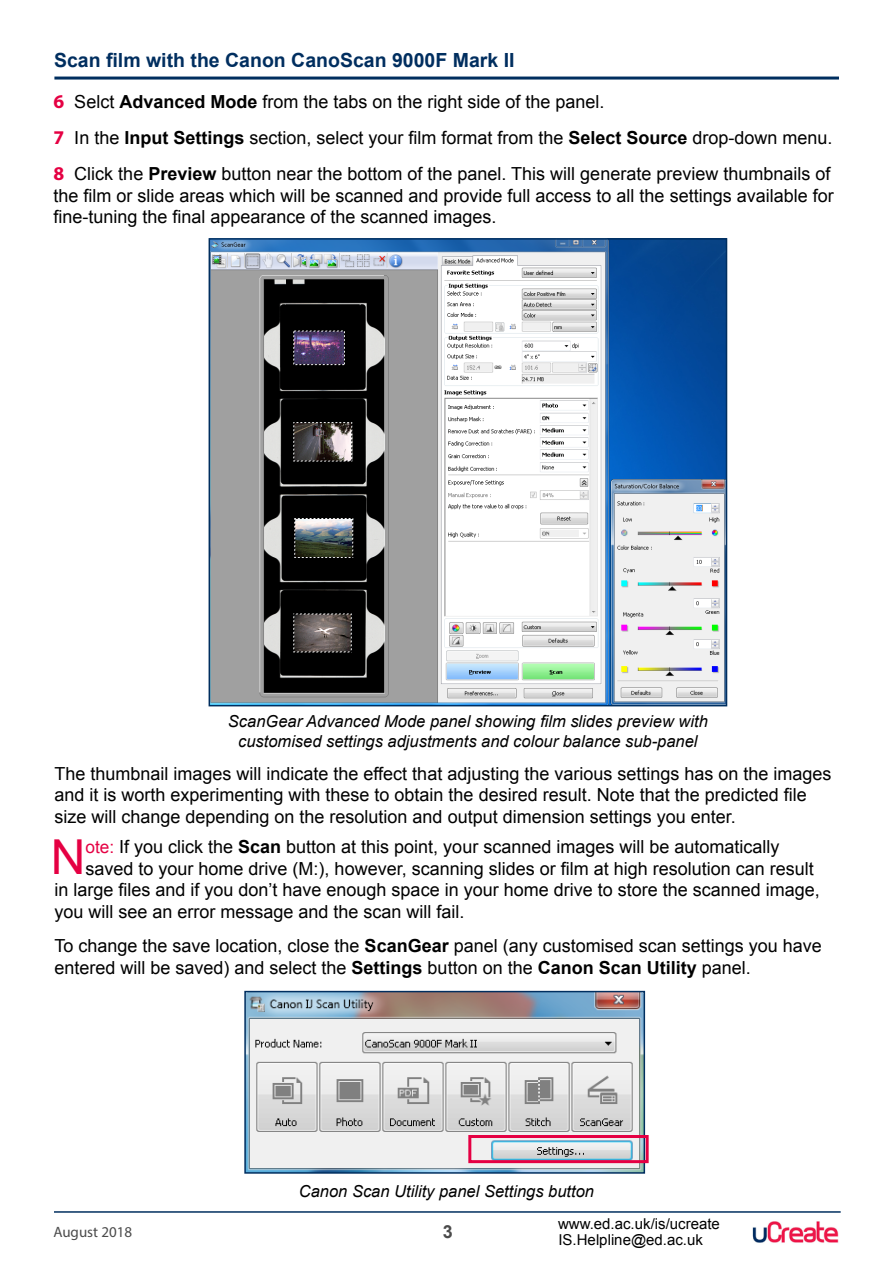
<style>
.page{position:relative;width:893px;height:1263px;background:#fff}
.page>*{position:absolute;margin:0;border:0;box-sizing:border-box;transform-origin:0 0}
.note_box{font:48.15px "Arial";color:#e50043}
.Heading_2_task_conti{font:700 19.5px "Arial";color:#002e5f}
.note_box-2{font:18px/21.6px "Arial";color:#000}
.t1{font:700 18px "Arial";color:#4b4b4b}
.captions{font:italic 16.5px/19.8px "Arial";color:#000;text-align:center}
.t2{font:15px/16px "Arial";color:#000}
.t3{font:15px "Myriad Pro";color:#4b4b4b}
.s1{font-family:"Myriad Pro";font-weight:700;font-size:19.5px;color:#e50043}
.s2{font-weight:700}
.s3{font-size:17.25px;color:#e50043}
</style>
<div class="page">
<img style="left:752px;top:1221px;width:87px;height:22px">
<hr style="left:54px;top:77px;width:785px;height:3px;background:#002e5f">
<hr style="left:54px;top:1211px;width:787px;height:2px;background:#002e5f">
<img style="left:212px;top:241px;width:512px;height:462px">
<div style="left:209px;top:238px;width:518px;height:468px;border:2px solid #002e5f"></div>
<img style="left:247px;top:994px;width:395px;height:177px">
<div style="left:244px;top:991px;width:401px;height:183px;border:2px solid #002e5f"></div>
<div style="left:468px;top:1135px;width:181px;height:28px;border:3px solid #e50043"></div>
<p class="Heading_2_task_conti" style="left:54px;top:47px;width:462px">Scan film with the Canon CanoScan 9000F Mark II</p>
<p class="note_box-2" style="left:53px;top:91px;width:553px"><span class="s1">6</span> Selct <span class="s2">Advanced Mode</span> from the tabs on the right side of the panel.</p>
<p class="note_box-2" style="left:53px;top:127px;width:781px"><span class="s1">7</span> In the <span class="s2">Input Settings</span> section, select your film format from the <span class="s2">Select Source</span> drop-down menu.</p>
<p class="note_box-2" style="left:53px;top:163px;width:782px"><span class="s1">8</span> Click the <span class="s2">Preview</span> button near the bottom of the panel. This will generate preview thumbnails of the film or slide areas which will be scanned and provide full access to all the settings available for fine-tuning the final appearance of the scanned images.</p>
<p class="captions" style="left:228px;top:711px;width:481px">ScanGear Advanced Mode panel showing film slides preview with customised settings adjustments and colour balance sub-panel</p>
<p class="note_box-2" style="left:54px;top:763px;width:779px">The thumbnail images will indicate the effect that adjusting the various settings has on the images and it is worth experimenting with these to obtain the desired result. Note that the predicted file size will change depending on the resolution and output dimension settings you enter.</p>
<p class="note_box" style="left:51px;top:825px;width:36px">N</p>
<p class="note_box-2" style="left:86px;top:836px;width:695px"><span class="s3">ote:</span> If you click the <span class="s2">Scan</span> button at this point, your scanned images will be automatically</p>
<p class="note_box-2" style="left:86px;top:857px;width:730px">saved to your home drive (M:), however, scanning slides or film at high resolution can result</p>
<p class="note_box-2" style="left:54px;top:879px;width:767px">in large files and if you don’t have enough space in your home drive to store the scanned image,</p>
<p class="note_box-2" style="left:54px;top:901px;width:412px">you will see an error message and the scan will fail.</p>
<p class="note_box-2" style="left:54px;top:935px;width:769px">To change the save location, close the <span class="s2">ScanGear</span> panel (any customised scan settings you have entered will be saved) and select the <span class="s2">Settings</span> button on the <span class="s2">Canon Scan Utility</span> panel.</p>
<p class="captions" style="left:299px;top:1181px;width:297px">Canon Scan Utility panel Settings button</p>
<p class="t3" style="left:53px;top:1223px;width:80px">August 2018</p>
<p class="t1" style="left:443px;top:1220px;width:12px">3</p>
<p class="t2" style="left:558px;top:1216px;width:163px">www.ed.ac.uk/is/ucreate<br>IS.Helpline@ed.ac.uk</p>
</div>
